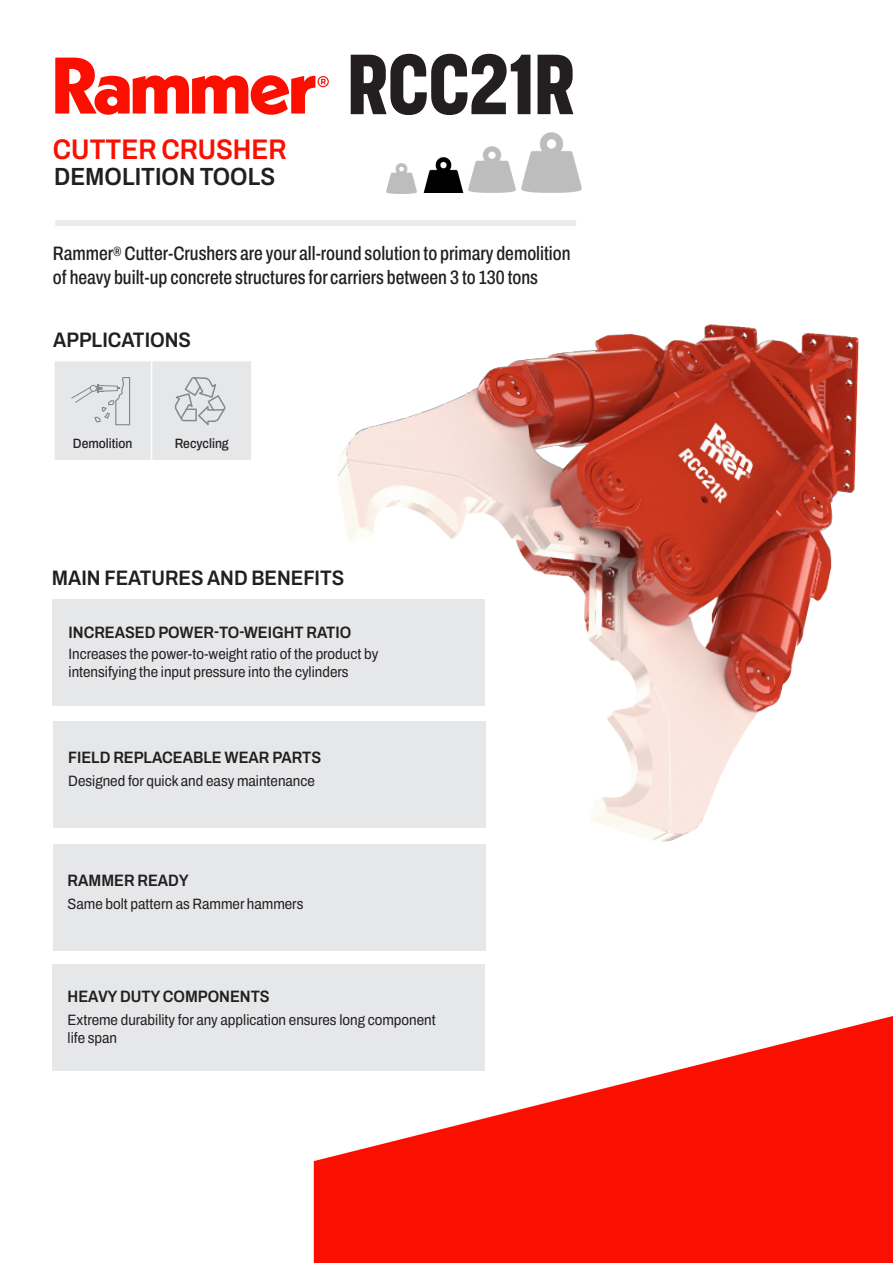
<style>
.page{position:relative;width:893px;height:1263px;background:#fff}
.page>*{position:absolute;margin:0;border:0;box-sizing:border-box;transform-origin:0 0}
.t1{font:88.2px "Surogat Cond Std Sm Bld";letter-spacing:-.01em;color:#231f20}
.t2{font:600 semi-condensed 28.35px "Archivo";color:#fa0f00}
.t3{font:600 semi-condensed 24.9px "Archivo";color:#231f20}
.t4{font:600 semi-condensed 21px "Archivo";color:#231f20}
.t5{font:500 19.5px/23.4px "Archivo Condensed";color:#231f20}
.t6{font:600 semi-condensed 16.5px "Archivo";color:#231f20}
.t7{font:semi-condensed 15px/18px "Archivo";color:#231f20}
.t8{font:500 semi-condensed 13.5px "Archivo";color:#231f20}
</style>
<div class="page">
<svg style="left:314px;top:1016px;width:579px;height:247px;fill:#fa0f00"></svg>
<div style="left:55px;top:220px;width:521px;height:6px;background:#ebebea"></div>
<svg style="left:55px;top:58px;width:274px;height:57px"></svg>
<img style="left:296px;top:324px;width:563px;height:518px">
<img style="left:387px;top:164px;width:29px;height:29px">
<img style="left:424px;top:158px;width:39px;height:34px">
<img style="left:469px;top:146px;width:46px;height:47px">
<img style="left:522px;top:132px;width:60px;height:60px">
<div style="left:53px;top:964px;width:432px;height:106px;background:#e6e7e9"></div>
<div style="left:53px;top:844px;width:433px;height:106px;background:#e6e7e9"></div>
<div style="left:53px;top:722px;width:433px;height:106px;background:#e6e7e9"></div>
<div style="left:52px;top:600px;width:433px;height:106px;background:#e6e7e9"></div>
<svg style="left:55px;top:361px;width:196px;height:99px;background:#e2e3e5"></svg>
<p class="t2" style="left:53px;top:128px;width:235px">CUTTER CRUSHER</p>
<p class="t3" style="left:54px;top:157px;width:222px">DEMOLITION TOOLS</p>
<p class="t1" style="left:347px;top:29px;width:230px">RCC21R</p>
<p class="t5" style="left:53px;top:242px;width:519px">Rammer<sup>®</sup> Cutter-Crushers are your all-round solution to primary demolition of heavy built-up concrete structures for carriers between 3 to 130 tons</p>
<p class="t4" style="left:53px;top:324px;width:139px">APPLICATIONS</p>
<p class="t8" style="left:73px;top:433px;width:61px">Demolition</p>
<p class="t8" style="left:175px;top:433px;width:56px">Recycling</p>
<p class="t4" style="left:52px;top:562px;width:294px">MAIN FEATURES AND BENEFITS</p>
<p class="t6" style="left:69px;top:620px;width:284px">INCREASED POWER-TO-WEIGHT RATIO</p>
<p class="t7" style="left:69px;top:645px;width:311px">Increases the power-to-weight ratio of the product by intensifying the input pressure into the cylinders</p>
<p class="t6" style="left:68px;top:745px;width:254px">FIELD REPLACEABLE WEAR PARTS</p>
<p class="t7" style="left:68px;top:771px;width:248px">Designed for quick and easy maintenance</p>
<p class="t6" style="left:68px;top:868px;width:123px">RAMMER READY</p>
<p class="t7" style="left:68px;top:894px;width:237px">Same bolt pattern as Rammer hammers</p>
<p class="t6" style="left:68px;top:984px;width:204px">HEAVY DUTY COMPONENTS</p>
<p class="t7" style="left:68px;top:1010px;width:370px">Extreme durability for any application ensures long component life span</p>
</div>
